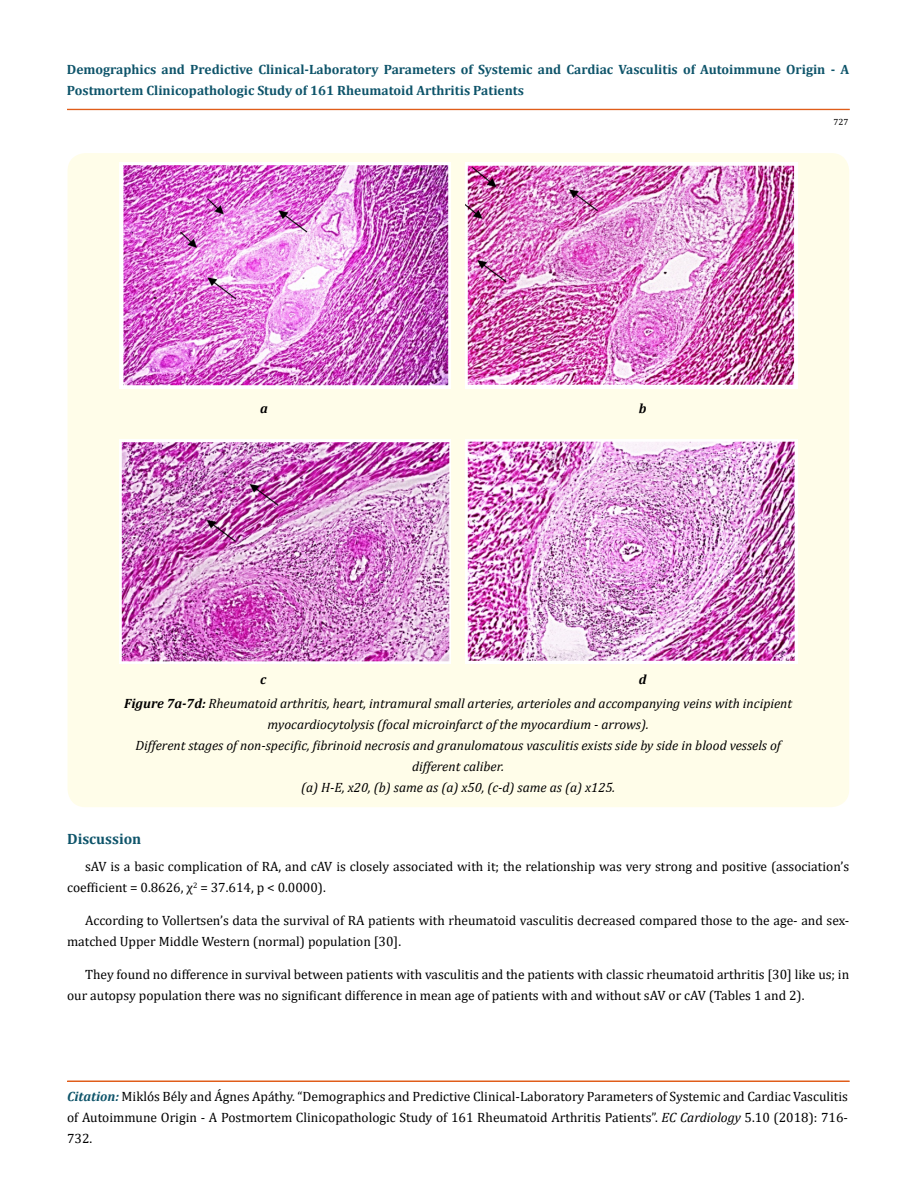
<style>
.page{position:relative;width:917px;height:1190px;background:#fff}
.page>*{position:absolute;margin:0;border:0;box-sizing:border-box;transform-origin:0 0}
.t1{font:700 15px "Cambria";color:#0e546a}
.t2{font:13.5px/21px "Cambria";color:#000}
.t3{font:italic 13.5px/21px "Cambria";color:#000}
.t4{font:700 13.5px/21px "Cambria";color:#0e546a}
.t5{font:italic 700 13.5px "Cambria";color:#000}
.t6{font:9px "Cambria";color:#000}
.s1{font-weight:700}
.s2{font-weight:700;font-style:italic;color:#0e546a}
.s3{font-style:italic}
</style>
<div class="page">
<div style="left:67px;top:109px;width:782px;height:1px;border:1px solid #e05d1a"></div>
<div style="left:67px;top:1081px;width:782px;height:1px;border:1px solid #e05d1a"></div>
<div style="left:68px;top:153px;width:781px;height:654px;background:#fffde9;border-radius:18px"></div>
<img style="left:119px;top:162px;width:332px;height:227px">
<img style="left:465px;top:162px;width:332px;height:227px">
<img style="left:119px;top:439px;width:332px;height:224px">
<img style="left:465px;top:439px;width:332px;height:224px">
<p class="t4" style="left:67px;top:58px;width:783px">Demographics and Predictive Clinical-Laboratory Parameters of Systemic and Cardiac Vasculitis of Autoimmune Origin - A<br>Postmortem Clinicopathologic Study of 161 Rheumatoid Arthritis Patients</p>
<p class="t6" style="left:833px;top:117px;width:16px">727</p>
<p class="t5" style="left:260px;top:398px;width:9px">a</p>
<p class="t5" style="left:638px;top:398px;width:9px">b</p>
<p class="t3" style="left:124px;top:667px;width:669px;line-height:23.9px;text-indent:514px"><span class="s1">d<br>Figure 7a-7d:</span> Rheumatoid arthritis, heart, intramural small arteries, arterioles and accompanying veins with incipient</p>
<p class="t3" style="left:135px;top:713px;width:647px;text-align:center">myocardiocytolysis (focal microinfarct of the myocardium - arrows).<br>Different stages of non-specific, fibrinoid necrosis and granulomatous vasculitis exists side by side in blood vessels of different caliber.<br>(a) H-E, x20, (b) same as (a) x50, (c-d) same as (a) x125.</p>
<p class="t1" style="left:67px;top:828px;width:76px">Discussion</p>
<p class="t2" style="left:67px;top:856px;width:783px;text-indent:18px">sAV is a basic complication of RA, and cAV is closely associated with it; the relationship was very strong and positive (association’s coefficient = 0.8626, χ<sup>2</sup> = 37.614, p &lt; 0.0000).</p>
<p class="t2" style="left:67px;top:910px;width:783px;text-indent:18px">According to Vollertsen’s data the survival of RA patients with rheumatoid vasculitis decreased compared those to the age- and sex&shy;matched Upper Middle Western (normal) population [30].</p>
<p class="t2" style="left:67px;top:964px;width:783px;text-indent:18px">They found no difference in survival between patients with vasculitis and the patients with classic rheumatoid arthritis [30] like us; in our autopsy population there was no significant difference in mean age of patients with and without sAV or cAV (Tables 1 and 2).</p>
<p class="t5" style="left:260px;top:670px;width:8px">c</p>
<p class="t2" style="left:67px;top:1086px;width:782px;text-align:justify"><span class="s2">Citation:</span> Miklós Bély and Ágnes Apáthy. “Demographics and Predictive Clinical-Laboratory Parameters of Systemic and Cardiac Vasculitis of Autoimmune Origin - A Postmortem Clinicopathologic Study of 161 Rheumatoid Arthritis Patients”. <span class="s3">EC Cardiology</span> 5.10 (2018): 716- 732.</p>
</div>
